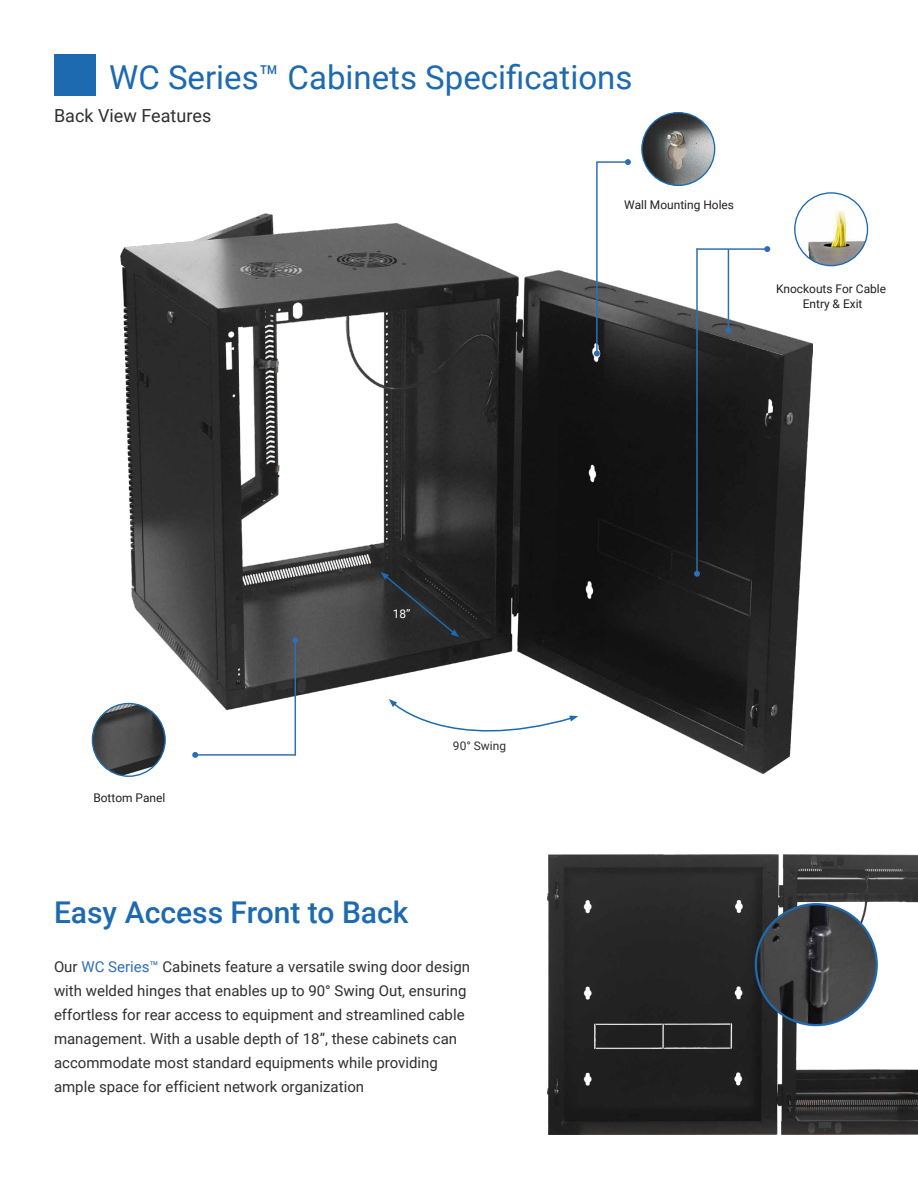
<style>
.page{position:relative;width:918px;height:1188px;background:#fff}
.page>*{position:absolute;margin:0;border:0;box-sizing:border-box;transform-origin:0 0}
.t1{font:33px "Roboto";color:#1d6ab0}
.t2{font:500 30px "Roboto";color:#1d6ab0}
.t3{font:18px "Roboto";color:#312f30}
.t4{font:15px/24px "Roboto";color:#312f30}
.t5{font:12px "Roboto";color:#231f20}
.t6{font:12px "Roboto";color:#312f30}
.t7{font:12px "Roboto";color:#fff}
.s1{color:#2f6eb3}
</style>
<div class="page">
<img style="left:121px;top:213px;width:692px;height:560px">
<hr style="left:728px;top:249px;width:1px;height:81px;background:#2f6eb3">
<svg style="left:725px;top:327px;width:6px;height:6px"></svg>
<hr style="left:696px;top:249px;width:2px;height:325px;background:#2f6eb3">
<svg style="left:694px;top:571px;width:6px;height:6px"></svg>
<hr style="left:596px;top:162px;width:2px;height:192px;background:#2f6eb3">
<svg style="left:594px;top:351px;width:6px;height:6px"></svg>
<hr style="left:696px;top:248px;width:71px;height:2px;background:#2f6eb3">
<svg style="left:764px;top:246px;width:6px;height:6px"></svg>
<hr style="left:596px;top:161px;width:32px;height:2px;background:#2f6eb3">
<svg style="left:625px;top:159px;width:6px;height:6px"></svg>
<img style="left:795px;top:193px;width:73px;height:73px;border-radius:36px">
<div style="left:794px;top:192px;width:74px;height:74px;border:1px solid #1d6ab0;border-radius:50%"></div>
<img style="left:642px;top:113px;width:73px;height:72px;border-radius:36px">
<div style="left:641px;top:112px;width:74px;height:74px;border:1px solid #1d6ab0;border-radius:50%"></div>
<hr style="left:295px;top:640px;width:1px;height:116px;background:#2f6eb3">
<svg style="left:292px;top:637px;width:6px;height:6px"></svg>
<hr style="left:195px;top:754px;width:100px;height:2px;background:#2f6eb3">
<svg style="left:192px;top:752px;width:6px;height:6px"></svg>
<img style="left:92px;top:703px;width:73px;height:73px;border-radius:36px">
<div style="left:92px;top:703px;width:74px;height:74px;border:1px solid #1d6ab0;border-radius:50%"></div>
<svg style="left:389px;top:699px;width:189px;height:55px"></svg>
<img style="left:547px;top:854px;width:371px;height:281px">
<img style="left:756px;top:904px;width:121px;height:121px;border-radius:60px">
<div style="left:755px;top:903px;width:123px;height:123px;border:2px solid #1d6ab0;border-radius:50%"></div>
<svg style="left:381px;top:572px;width:78px;height:65px"></svg>
<div style="left:54px;top:54px;width:42px;height:42px;background:#1d6ab0"></div>
<p class="t1" style="left:109px;top:54px;width:525px">WC Series™ Cabinets Specifications</p>
<p class="t3" style="left:54px;top:103px;width:159px">Back View Features</p>
<p class="t5" style="left:624px;top:197px;width:111px">Wall Mounting Holes</p>
<p class="t5" style="left:776px;top:281px;width:111px">Knockouts For Cable</p>
<p class="t5" style="left:803px;top:295px;width:61px">Entry &amp; Exit</p>
<p class="t5" style="left:93px;top:790px;width:73px">Bottom Panel</p>
<p class="t7" style="left:393px;top:605px;width:19px">18”</p>
<p class="t6" style="left:453px;top:737px;width:55px">90° Swing</p>
<p class="t2" style="left:54px;top:891px;width:356px">Easy Access Front to Back</p>
<p class="t4" style="left:54px;top:954px;width:418px">Our <span class="s1">WC Series™</span> Cabinets feature a versatile swing door design with welded hinges that enables up to 90° Swing Out, ensuring effortless for rear access to equipment and streamlined cable management. With a usable depth of 18”, these cabinets can accommodate most standard equipments while providing ample space for efficient network organization</p>
</div>
